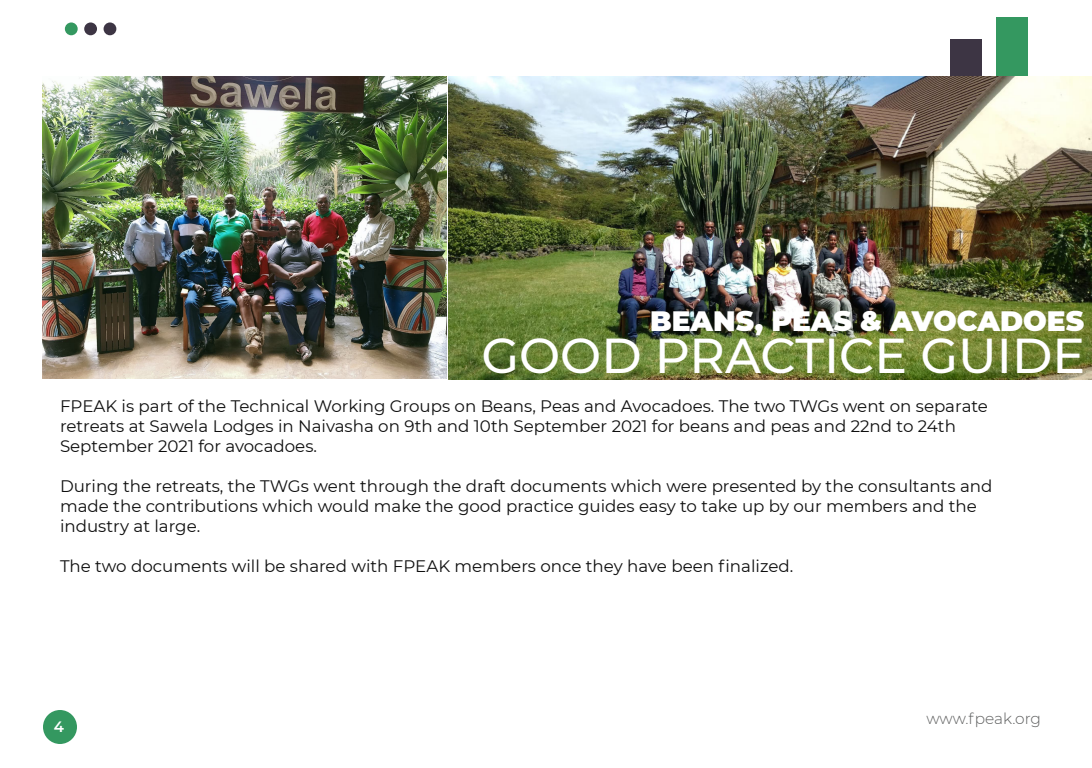
<style>
.page{position:relative;width:1092px;height:768px;background:#fff}
.page>*{position:absolute;margin:0;border:0;box-sizing:border-box;transform-origin:0 0}
.t1{font:500 48.9px "Montserrat";color:#fff}
.t2{font:900 28px "Montserrat";color:#fff}
.t3{font:16.7px/20px "Montserrat";color:#0f0f0f}
.t4{font:300 15.4px "Montserrat";color:#5d5e5e}
.t5{font:600 15px "Montserrat";color:#fff}
</style>
<div class="page">
<div style="left:997px;top:17px;width:31px;height:112px;background:#349860"></div>
<div style="left:951px;top:39px;width:31px;height:90px;background:#3d3544"></div>
<div style="left:65px;top:22px;width:13px;height:13px;background:#349860;border-radius:50%"></div>
<div style="left:84px;top:22px;width:13px;height:13px;background:#3d3544;border-radius:50%"></div>
<div style="left:104px;top:22px;width:12px;height:13px;background:#3d3544;border-radius:50%"></div>
<div style="left:43px;top:710px;width:34px;height:34px;background:#349860;border-radius:50%"></div>
<img style="left:43px;top:76px;width:403px;height:303px">
<img style="left:449px;top:76px;width:642px;height:304px">
<h2 class="t2" style="left:650px;top:300px;width:436px">BEANS, PEAS &amp; AVOCADOES</h2>
<h1 class="t1" style="left:481px;top:321px;width:605px">GOOD PRACTICE GUIDE</h1>
<p class="t3" style="left:60px;top:396px;width:930px">FPEAK is part of the Technical Working Groups on Beans, Peas and Avocadoes. The two TWGs went on separate retreats at Sawela Lodges in Naivasha on 9th and 10th September 2021 for beans and peas and 22nd to 24th<br>September 2021 for avocadoes.</p>
<p class="t3" style="left:60px;top:476px;width:934px">During the retreats, the TWGs went through the draft documents which were presented by the consultants and made the contributions which would make the good practice guides easy to take up by our members and the industry at large.</p>
<p class="t3" style="left:60px;top:556px;width:735px">The two documents will be shared with FPEAK members once they have been finalized.</p>
<p class="t5" style="left:54px;top:716px;width:12px">4</p>
<p class="t4" style="left:926px;top:708px;width:116px">www.fpeak.org</p>
</div>
